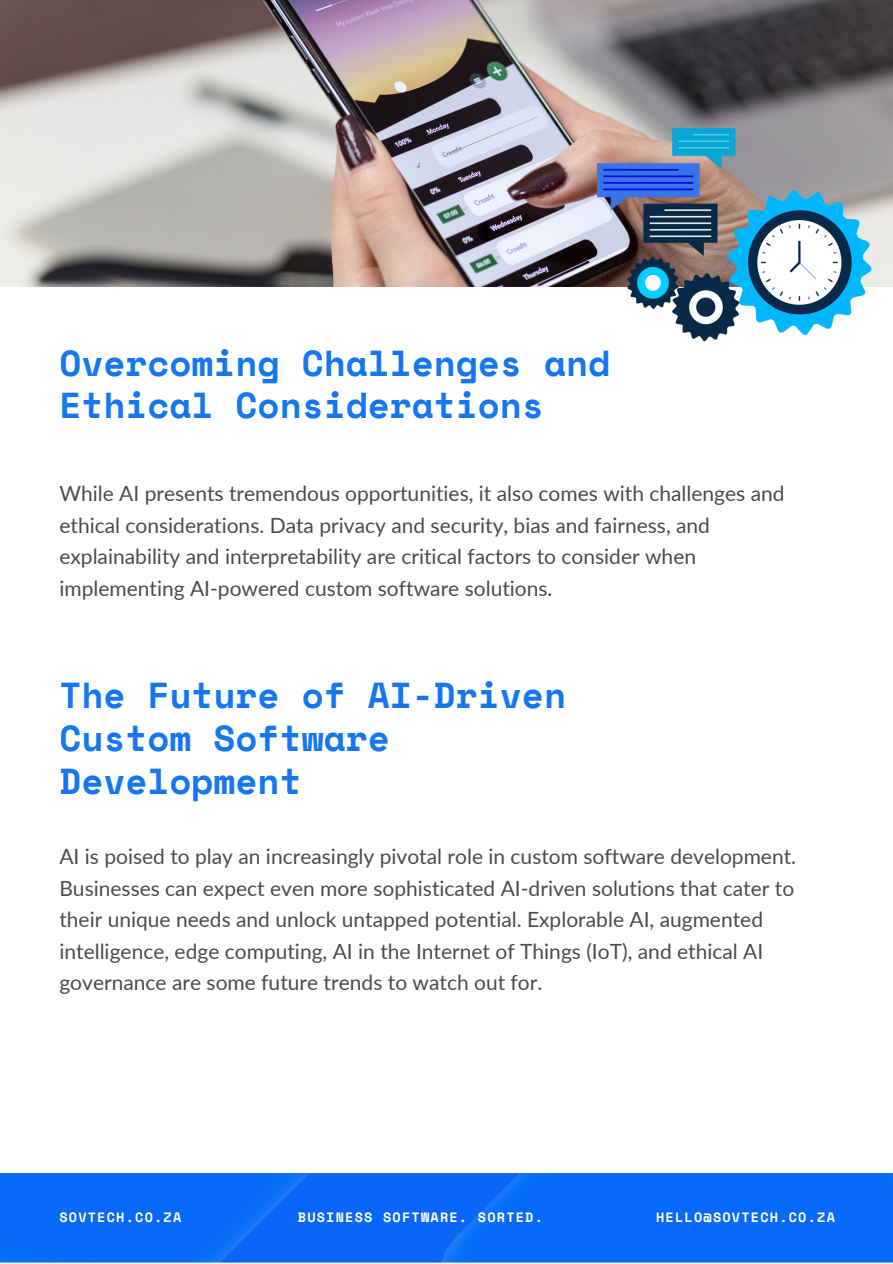
<style>
.page{position:relative;width:893px;height:1264px;background:#fff}
.page>*{position:absolute;margin:0;border:0;box-sizing:border-box;transform-origin:0 0}
.t1{font:700 36px/42.8px "Space Mono";color:#1476f2}
.t2{font:21px/31.5px "Lato";color:#494c4a}
.t3{font:700 13.5px "Space Mono";letter-spacing:.09em;color:#fff}
</style>
<div class="page">
<img style="left:0;top:0;width:892px;height:286px">
<div style="left:0;top:1174px;width:892px;height:88px;background:#086af9"></div>
<img style="left:597px;top:129px;width:295px;height:213px">
<p class="t1" style="left:59px;top:340px;width:552px">Overcoming Challenges and<br>Ethical Considerations</p>
<p class="t2" style="left:59px;top:477px;width:726px">While AI presents tremendous opportunities, it also comes with challenges and ethical considerations. Data privacy and security, bias and fairness, and explainability and interpretability are critical factors to consider when implementing AI-powered custom software solutions.</p>
<p class="t1" style="left:59px;top:673px;width:508px">The Future of AI-Driven<br>Custom Software<br>Development</p>
<p class="t2" style="left:59px;top:840px;width:738px">AI is poised to play an increasingly pivotal role in custom software development.<br>Businesses can expect even more sophisticated AI-driven solutions that cater to their unique needs and unlock untapped potential. Explorable AI, augmented intelligence, edge computing, AI in the Internet of Things (IoT), and ethical AI governance are some future trends to watch out for.</p>
<p class="t3" style="left:59px;top:1206px;width:123px">SOVTECH.CO.ZA</p>
<p class="t3" style="left:298px;top:1206px;width:246px">BUSINESS SOFTWARE. SORTED.</p>
<p class="t3" style="left:656px;top:1206px;width:180px">HELLO@SOVTECH.CO.ZA</p>
</div>
